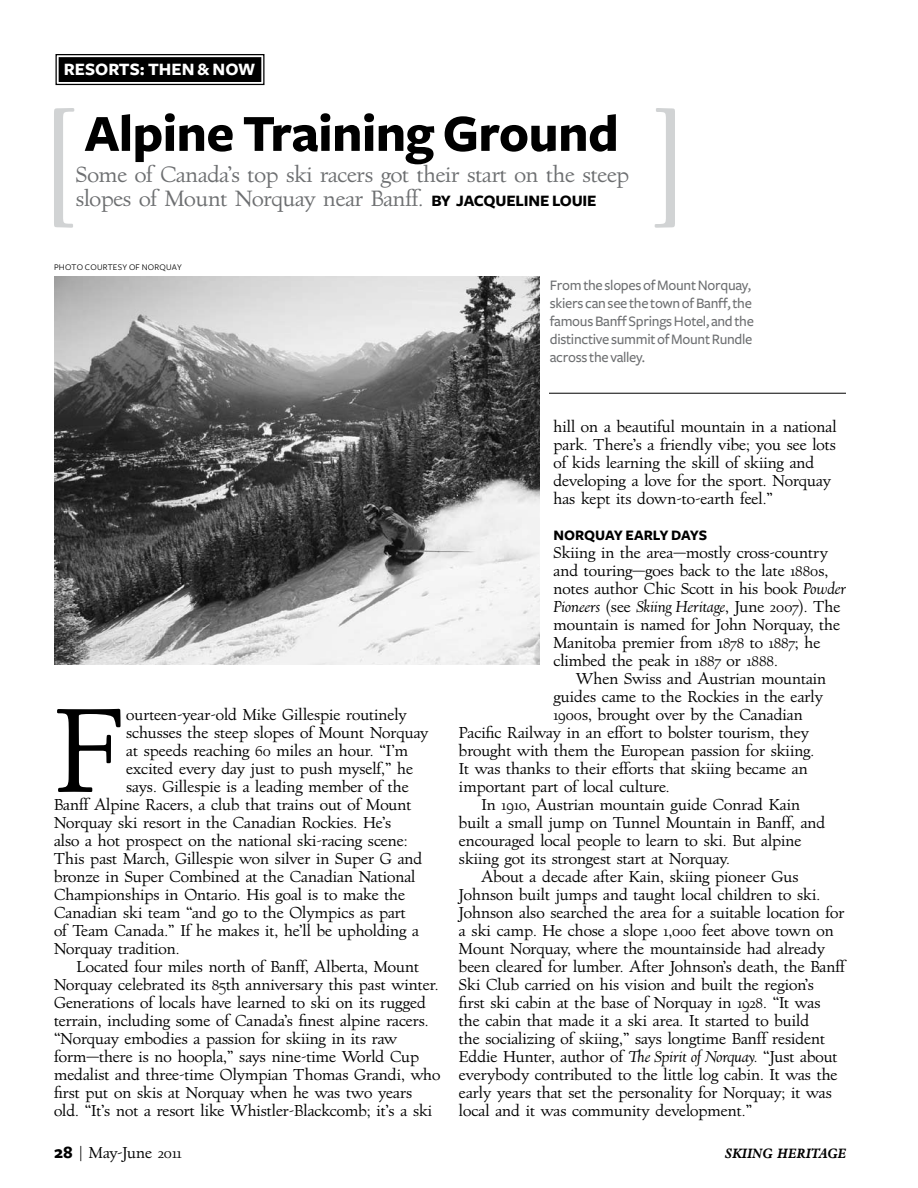
<style>
.page{position:relative;width:918px;height:1188px;background:#fff}
.page>*{position:absolute;margin:0;border:0;box-sizing:border-box;transform-origin:0 0}
.t1{font:113.4px "Village";color:#000}
.t2{font:700 54px "Freight Sans";letter-spacing:-.01em;color:#000}
.t3{font:21px/24px "Village";letter-spacing:-.01em;color:#6d6f71}
.t4{font:700 18px "Freight Sans";color:#fff}
.t5{font:15px/18px "Village";color:#000}
.t6{font:500 15px/18px "Freight Sans";letter-spacing:-.02em;color:#6d6f71}
.t7{font:700 15px "Freight Sans";letter-spacing:-.01em;color:#000}
.t8{font:italic 800 15px "Bembo";letter-spacing:.02em;color:#000;scale:.84 1}
.t9{font:9px "Freight Sans";letter-spacing:.03em;color:#000}
.s1{font-family:"Freight Sans";font-weight:700;font-size:16.5px;color:#000}
.s2{font-style:italic}
.s3{font-family:"Freight Sans";font-weight:700;font-size:18px}
</style>
<div class="page">
<svg style="left:55px;top:54px;width:210px;height:32px;background:#353535"></svg>
<div style="left:59px;top:57px;width:202px;height:25px;border:1px solid #000"></div>
<div style="left:62px;top:60px;width:196px;height:19px;border:1px solid #000"></div>
<svg style="left:54px;top:108px;width:20px;height:120px"></svg>
<img style="left:54px;top:276px;width:486px;height:388px">
<svg style="left:655px;top:108px;width:20px;height:120px"></svg>
<hr style="left:549px;top:393px;width:297px;height:1px;background:#000">
<p class="t4" style="left:64px;top:60px;width:193px">RESORTS: THEN &amp; NOW</p>
<h2 class="t2" style="left:85px;top:104px;width:536px">ALPINE TRAINING GROUND</h2>
<h3 class="t3" style="left:76px;top:163px;width:555px">Some of Canada’s top ski racers got their start on the steep slopes of Mount Norquay near Banff. <span class="s1">BY JACQUELINE LOUIE</span></h3>
<p class="t9" style="left:54px;top:262px;width:129px">PHOTO COURTESY OF NORQUAY</p>
<p class="t6" style="left:550px;top:277px;width:206px">From the slopes of Mount Norquay, skiers can see the town of Banff, the famous Banff Springs Hotel, and the distinctive summit of Mount Rundle across the valley.</p>
<h1 class="t1" style="left:54px;top:682px;width:71px">F</h1>
<p class="t5" style="left:126px;top:706px;width:282px">ourteen-year-old Mike Gillespie routinely</p>
<p class="t5" style="left:126px;top:724px;width:304px">schusses the steep slopes of Mount Norquay</p>
<p class="t5" style="left:126px;top:742px;width:283px">at speeds reaching 60 miles an hour. “I’m</p>
<p class="t5" style="left:126px;top:760px;width:288px">excited every day just to push myself,” he</p>
<p class="t5" style="left:126px;top:778px;width:284px">says. Gillespie is a leading member of the</p>
<p class="t5" style="left:54px;top:796px;width:359px">Banff Alpine Racers, a club that trains out of Mount</p>
<p class="t5" style="left:54px;top:814px;width:339px">Norquay ski resort in the Canadian Rockies. He’s</p>
<p class="t5" style="left:54px;top:832px;width:355px">also a hot prospect on the national ski-racing scene:</p>
<p class="t5" style="left:54px;top:850px;width:370px">This past March, Gillespie won silver in Super G and</p>
<p class="t5" style="left:54px;top:868px;width:363px">bronze in Super Combined at the Canadian National</p>
<p class="t5" style="left:54px;top:886px;width:353px">Championships in Ontario. His goal is to make the</p>
<p class="t5" style="left:54px;top:904px;width:353px">Canadian ski team “and go to the Olympics as part</p>
<p class="t5" style="left:54px;top:922px;width:367px">of Team Canada.” If he makes it, he’ll be upholding a</p>
<p class="t5" style="left:54px;top:940px;width:127px">Norquay tradition.</p>
<p class="t5" style="left:77px;top:958px;width:344px">Located four miles north of Banff, Alberta, Mount</p>
<p class="t5" style="left:54px;top:976px;width:386px">Norquay celebrated its 85th anniversary this past winter.</p>
<p class="t5" style="left:54px;top:994px;width:373px">Generations of locals have learned to ski on its rugged</p>
<p class="t5" style="left:54px;top:1012px;width:376px">terrain, including some of Canada’s finest alpine racers.</p>
<p class="t5" style="left:54px;top:1030px;width:345px">“Norquay embodies a passion for skiing in its raw</p>
<p class="t5" style="left:54px;top:1048px;width:367px">form—there is no hoopla,” says nine-time World Cup</p>
<p class="t5" style="left:54px;top:1066px;width:388px">medalist and three-time Olympian Thomas Grandi, who</p>
<p class="t5" style="left:54px;top:1084px;width:360px">first put on skis at Norquay when he was two years</p>
<p class="t5" style="left:54px;top:1102px;width:380px">old. “It’s not a resort like Whistler-Blackcomb; it’s a ski</p>
<p class="t5" style="left:553px;top:418px;width:285px">hill on a beautiful mountain in a national park. There’s a friendly vibe; you see lots of kids learning the skill of skiing and developing a love for the sport. Norquay has kept its down-to-earth feel.”</p>
<p class="t7" style="left:553px;top:527px;width:155px">NORQUAY EAR LY DAYS</p>
<p class="t5" style="left:553px;top:544px;width:294px">Skiing in the area—mostly cross-country and touring—goes back to the late 1880s, notes author Chic Scott in his book <span class="s2">Powder Pioneers</span> (see <span class="s2">Skiing Heritage</span>, June 2007). The mountain is named for John Norquay, the Manitoba premier from 1878 to 1887; he climbed the peak in 1887 or 1888.</p>
<p class="t5" style="left:576px;top:670px;width:252px">When Swiss and Austrian mountain</p>
<p class="t5" style="left:553px;top:688px;width:271px">guides came to the Rockies in the early</p>
<p class="t5" style="left:553px;top:706px;width:251px">1900s, brought over by the Canadian</p>
<p class="t5" style="left:459px;top:724px;width:352px">Pacific Railway in an effort to bolster tourism, they</p>
<p class="t5" style="left:459px;top:742px;width:357px">brought with them the European passion for skiing.</p>
<p class="t5" style="left:459px;top:760px;width:350px">It was thanks to their efforts that skiing became an</p>
<p class="t5" style="left:459px;top:778px;width:212px">important part of local culture.</p>
<p class="t5" style="left:481px;top:796px;width:320px">In 1910, Austrian mountain guide Conrad Kain</p>
<p class="t5" style="left:459px;top:814px;width:368px">built a small jump on Tunnel Mountain in Banff, and</p>
<p class="t5" style="left:459px;top:832px;width:344px">encouraged local people to learn to ski. But alpine</p>
<p class="t5" style="left:459px;top:850px;width:273px">skiing got its strongest start at Norquay.</p>
<p class="t5" style="left:481px;top:868px;width:319px">About a decade after Kain, skiing pioneer Gus</p>
<p class="t5" style="left:459px;top:886px;width:363px">Johnson built jumps and taught local children to ski.</p>
<p class="t5" style="left:459px;top:904px;width:387px">Johnson also searched the area for a suitable location for</p>
<p class="t5" style="left:459px;top:922px;width:376px">a ski camp. He chose a slope 1,000 feet above town on</p>
<p class="t5" style="left:459px;top:940px;width:368px">Mount Norquay, where the mountainside had already</p>
<p class="t5" style="left:459px;top:958px;width:388px">been cleared for lumber. After Johnson’s death, the Banff</p>
<p class="t5" style="left:459px;top:976px;width:356px">Ski Club carried on his vision and built the region’s</p>
<p class="t5" style="left:459px;top:994px;width:363px">first ski cabin at the base of Norquay in 1928. “It was</p>
<p class="t5" style="left:459px;top:1012px;width:352px">the cabin that made it a ski area. It started to build</p>
<p class="t5" style="left:459px;top:1030px;width:368px">the socializing of skiing,” says longtime Banff resident</p>
<p class="t5" style="left:459px;top:1048px;width:380px">Eddie Hunter, author of <span class="s2">The Spirit of Norquay.</span> “Just about</p>
<p class="t5" style="left:459px;top:1066px;width:380px">everybody contributed to the little log cabin. It was the</p>
<p class="t5" style="left:459px;top:1084px;width:374px">early years that set the personality for Norquay; it was</p>
<p class="t5" style="left:459px;top:1102px;width:295px">local and it was community development.”</p>
<p class="t5" style="left:54px;top:1144px;width:129px"><span class="s3">28</span> | May-June 2011</p>
<p class="t8" style="left:725px;top:1145px;width:146px">SKIING HERITAGE</p>
</div>
